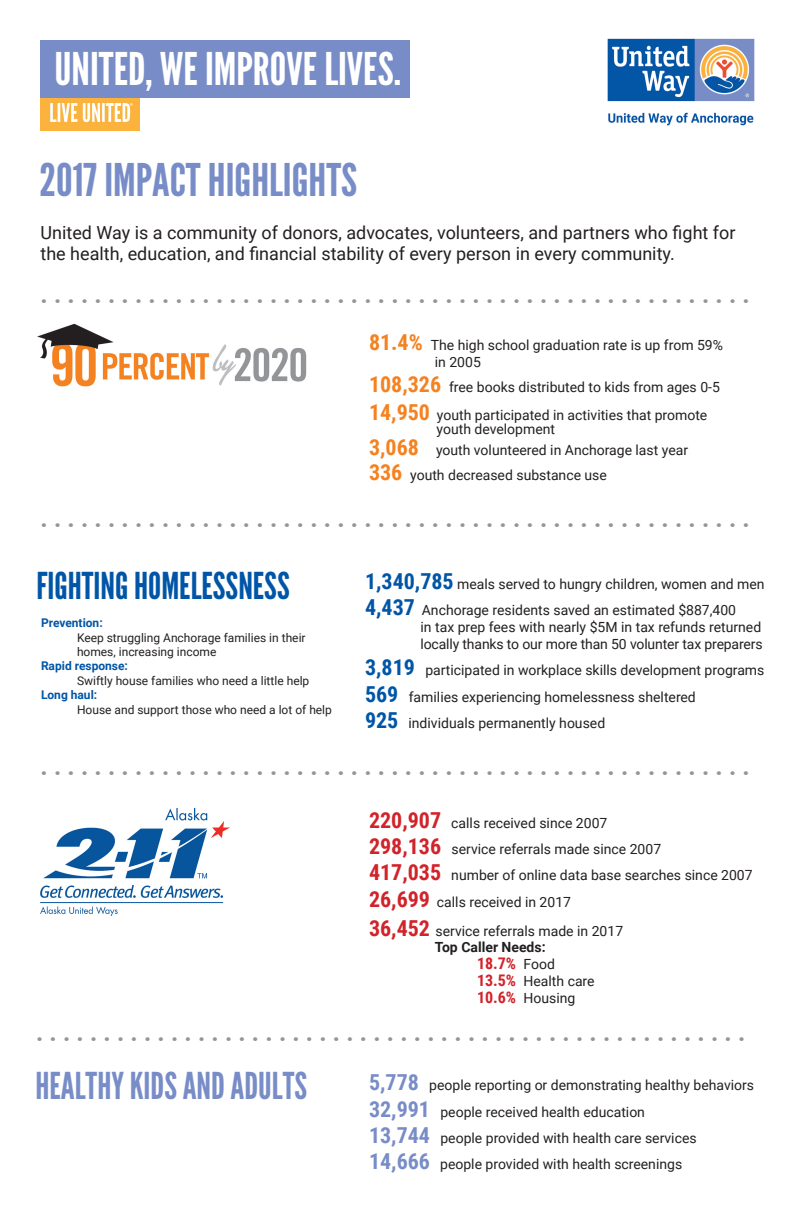
<style>
.page{position:relative;width:792px;height:1224px;background:#fff}
.page>*{position:absolute;margin:0;border:0;box-sizing:border-box;transform-origin:0 0}
.t1{font:45px "League Gothic";color:#fff;scale:1.04 1}
.t2{font:45px "League Gothic";color:#788dc7;scale:1.04 1}
.t3{font:37px "League Gothic";color:#0155a7}
.t4{font:37px "League Gothic";color:#788dc7}
.t5{font:700 25px "Roboto";color:#939598}
.t6{font:18px/21.6px "Roboto";color:#231f20}
.t7{font:700 16px "Roboto Condensed";color:#d1232a}
.t8{font:14px/16.8px "Roboto";color:#231f20}
.t9{font:700 14px "Roboto";color:#231f20}
.t10{font:12px/14.4px "Roboto";color:#231f20}
.t11{font:700 12px "Roboto";color:#0155a7}
.s1{font-family:"Roboto Condensed";font-weight:700;font-size:22px;color:#f58220}
.s2{font-family:"Roboto Condensed";font-weight:700;font-size:22px;color:#0155a7}
.s3{font-family:"Roboto Condensed";font-weight:700;font-size:22px;color:#d1232a}
.s4{font-family:"Roboto";font-weight:400;font-size:14px;color:#231f20}
.s5{font-family:"Roboto Condensed";font-weight:700;font-size:16px;color:#d1232a}
.s6{font-family:"Roboto Condensed";font-weight:700;font-size:22px;color:#788dc7}
</style>
<div class="page">
<img style="left:40px;top:98px;width:100px;height:32px">
<div style="left:40px;top:40px;width:370px;height:58px;background:#788dc7"></div>
<img style="left:40px;top:809px;width:189px;height:107px">
<img style="left:607px;top:38px;width:148px;height:88px">
<img style="left:37px;top:323px;width:270px;height:64px">
<p class="t1" style="left:54px;top:42px;width:335px">UNITED, WE IMPROVE LIVES.</p>
<p class="t2" style="left:40px;top:153px;width:307px">2017 IMPACT HIGHLIGHTS</p>
<p class="t6" style="left:40px;top:221px;width:697px">United Way is a community of donors, advocates, volunteers, and partners who fight for the health, education, and financial stability of every person in every community.</p>
<p class="t5" style="left:40px;top:276px;width:711px">. . . . . . . . . . . . . . . . . . . . . . . . . . . . . . . . . . . . . . . . . . . . . . . . . . . . .</p>
<p class="t8" style="left:369px;top:336px;width:356px"><span class="s1">81.4%</span> The high school graduation rate is up from 59%</p>
<p class="t8" style="left:435px;top:353px;width:48px">in 2005</p>
<p class="t8" style="left:369px;top:378px;width:352px"><span class="s1">108,326</span> free books distributed to kids from ages 0-5</p>
<p class="t8" style="left:369px;top:406px;width:340px"><span class="s1">14,950</span> youth participated in activities that promote</p>
<p class="t8" style="left:437px;top:420px;width:120px">youth development</p>
<p class="t8" style="left:369px;top:441px;width:321px"><span class="s1">3,068</span> youth volunteered in Anchorage last year</p>
<p class="t8" style="left:369px;top:466px;width:239px"><span class="s1">336</span> youth decreased substance use</p>
<p class="t5" style="left:40px;top:500px;width:711px">. . . . . . . . . . . . . . . . . . . . . . . . . . . . . . . . . . . . . . . . . . . . . . . . . . . . .</p>
<p class="t3" style="left:36px;top:564px;width:255px">FIGHTING HOMELESSNESS</p>
<p class="t11" style="left:41px;top:615px;width:63px">Prevention:</p>
<p class="t10" style="left:77px;top:630px;width:230px">Keep struggling Anchorage families in their homes, increasing income</p>
<p class="t11" style="left:41px;top:658px;width:89px">Rapid response:</p>
<p class="t10" style="left:77px;top:673px;width:234px">Swiftly house families who need a little help</p>
<p class="t11" style="left:41px;top:687px;width:58px">Long haul:</p>
<p class="t10" style="left:77px;top:702px;width:256px">House and support those who need a lot of help</p>
<p class="t8" style="left:365px;top:575px;width:401px"><span class="s2">1,340,785</span> meals served to hungry children, women and men</p>
<p class="t8" style="left:365px;top:601px;width:373px"><span class="s2">4,437</span> Anchorage residents saved an estimated $887,400</p>
<p class="t8" style="left:420px;top:618px;width:344px">in tax prep fees with nearly $5M in tax refunds returned locally thanks to our more than 50 volunter tax preparers</p>
<p class="t8" style="left:365px;top:661px;width:401px"><span class="s2">3,819</span> participated in workplace skills development programs</p>
<p class="t8" style="left:365px;top:688px;width:332px"><span class="s2">569</span> families experiencing homelessness sheltered</p>
<p class="t8" style="left:365px;top:714px;width:242px"><span class="s2">925</span> individuals permanently housed</p>
<p class="t5" style="left:40px;top:749px;width:711px">. . . . . . . . . . . . . . . . . . . . . . . . . . . . . . . . . . . . . . . . . . . . . . . . . . . . .</p>
<p class="t8" style="left:369px;top:814px;width:240px"><span class="s3">220,907</span> calls received since 2007</p>
<p class="t8" style="left:369px;top:840px;width:294px"><span class="s3">298,136</span> service referrals made since 2007</p>
<p class="t8" style="left:369px;top:866px;width:385px"><span class="s3">417,035</span> number of online data base searches since 2007</p>
<p class="t8" style="left:369px;top:893px;width:204px"><span class="s3">26,699</span> calls received in 2017</p>
<p class="t8" style="left:369px;top:922px;width:256px"><span class="s3">36,452</span> service referrals made in 2017</p>
<p class="t9" style="left:435px;top:938px;width:112px">Top Caller Needs:</p>
<p class="t7" style="left:477px;top:952px;width:79px">18.7% <span class="s4">Food</span></p>
<p class="t8" style="left:477px;top:972px;width:119px"><span class="s5">13.5%</span> Health care</p>
<p class="t8" style="left:477px;top:989px;width:100px"><span class="s5">10.6%</span> Housing</p>
<p class="t5" style="left:36px;top:1015px;width:711px">. . . . . . . . . . . . . . . . . . . . . . . . . . . . . . . . . . . . . . . . . . . . . . . . . . . . .</p>
<p class="t4" style="left:35px;top:1064px;width:273px">HEALTHY KIDS AND ADULTS</p>
<p class="t8" style="left:369px;top:1076px;width:387px"><span class="s6">5,778</span> people reporting or demonstrating healthy behaviors</p>
<p class="t8" style="left:369px;top:1103px;width:278px"><span class="s6">32,991</span> people received health education</p>
<p class="t8" style="left:369px;top:1129px;width:329px"><span class="s6">13,744</span> people provided with health care services</p>
<p class="t8" style="left:369px;top:1155px;width:315px"><span class="s6">14,666</span> people provided with health screenings</p>
</div>
